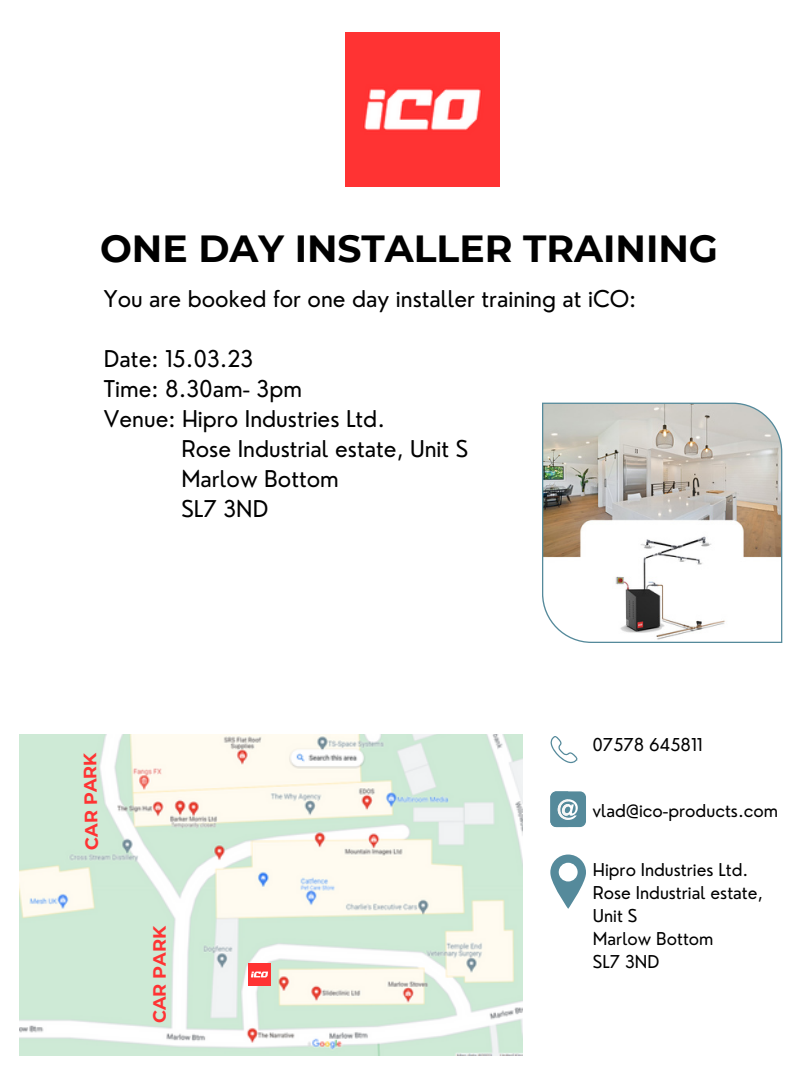
<style>
.page{position:relative;width:812px;height:1082px;background:#fff}
.page>*{position:absolute;margin:0;border:0;box-sizing:border-box;transform-origin:0 0}
.t1{font:700 37.75px "Montserrat";color:#000}
.t2{font:22.5px "Nourd";color:#000}
.t3{font:700 17.75px "Montserrat";color:#f33}
.t4{font:17.25px/23px "Nourd";color:#000}
</style>
<div class="page">
<svg style="left:542px;top:403px;width:240px;height:240px"></svg>
<img style="left:345px;top:33px;width:154px;height:153px">
<img style="left:20px;top:735px;width:503px;height:321px">
<img style="left:248px;top:963px;width:23px;height:22px">
<svg style="left:550px;top:736px;width:28px;height:27px"></svg>
<div style="left:550px;top:791px;width:36px;height:36px;background:#558a9b;border-radius:6px"></div>
<svg style="left:550px;top:791px;width:28px;height:36px"></svg>
<svg style="left:550px;top:854px;width:36px;height:55px"></svg>
<h1 class="t1" style="left:100px;top:225px;width:619px">ONE DAY INSTALLER TRAINING</h1>
<p class="t2" style="left:104px;top:284px;width:534px">You are booked for one day installer training at iCO:</p>
<p class="t2" style="left:104px;top:344px;width:151px">Date: 15.03.23</p>
<p class="t2" style="left:104px;top:374px;width:199px">Time: 8.30am- 3pm</p>
<p class="t2" style="left:104px;top:404px;width:282px">Venue: Hipro Industries Ltd.</p>
<p class="t2" style="left:181px;top:434px;width:288px">Rose Industrial estate, Unit S</p>
<p class="t2" style="left:181px;top:464px;width:159px">Marlow Bottom</p>
<p class="t2" style="left:181px;top:494px;width:88px">SL7 3ND</p>
<p class="t3" style="left:81px;top:850px;width:99px;rotate:-91deg">CAR PARK</p>
<p class="t3" style="left:149px;top:1023px;width:99px;rotate:-90deg">CAR PARK</p>
<p class="t4" style="left:592px;top:732px;width:112px">07578 645811</p>
<p class="t4" style="left:592px;top:799px;width:187px">vlad@ico-products.com</p>
<p class="t4" style="left:593px;top:858px;width:172px">Hipro Industries Ltd.<br>Rose Industrial estate,<br>Unit S<br>Marlow Bottom<br>SL7 3ND</p>
</div>
